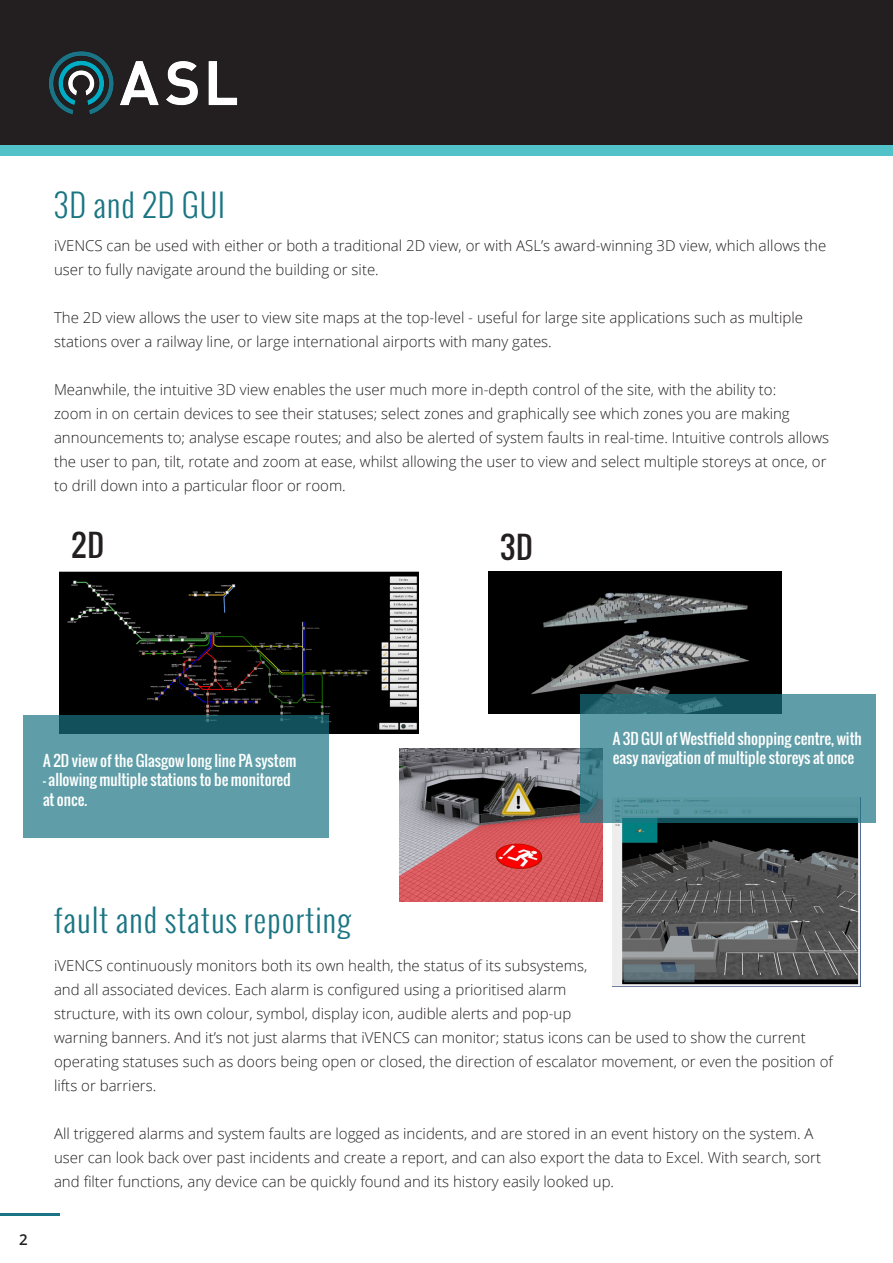
<style>
.page{position:relative;width:893px;height:1263px;background:#fff}
.page>*{position:absolute;margin:0;border:0;box-sizing:border-box;transform-origin:0 0}
.t1{font:300 31.5px "Oswald";letter-spacing:.03em;color:#1a7583}
.t2{font:30px "Oswald";color:#231f20}
.t3{font:300 15px/24px "Open Sans";color:#231f20}
.t4{font:15px/19.5px "Oswald";color:#fff}
.t5{font:600 15px "Open Sans";color:#231f20}
</style>
<div class="page">
<div style="left:0;top:0;width:880px;height:146px;background:#231f20"></div>
<div style="left:880px;top:0;width:13px;height:146px;background:#231f20"></div>
<div style="left:0;top:146px;width:893px;height:10px;background:#51c3c8"></div>
<img style="left:60px;top:572px;width:358px;height:161px">
<img style="left:400px;top:749px;width:203px;height:152px">
<img style="left:489px;top:571px;width:292px;height:143px">
<img style="left:613px;top:822px;width:247px;height:164px">
<svg style="left:23px;top:715px;width:306px;height:123px;fill:#5f9ea8"></svg>
<svg style="left:580px;top:694px;width:295px;height:128px;fill:#5f9ea8"></svg>
<hr style="left:0;top:1213px;width:60px;height:3px;background:#1a7485">
<img style="left:25px;top:39px;width:245px;height:90px">
<p class="t1" style="left:54px;top:183px;width:173px">3D and 2D GUI</p>
<p class="t3" style="left:54px;top:234px;width:774px">iVENCS can be used with either or both a traditional 2D view, or with ASL’s award-winning 3D view, which allows the user to fully navigate around the building or site.</p>
<p class="t3" style="left:54px;top:306px;width:751px">The 2D view allows the user to view site maps at the top-level - useful for large site applications such as multiple stations over a railway line, or large international airports with many gates.</p>
<p class="t3" style="left:54px;top:378px;width:777px">Meanwhile, the intuitive 3D view enables the user much more in-depth control of the site, with the ability to:<br>zoom in on certain devices to see their statuses; select zones and graphically see which zones you are making announcements to; analyse escape routes; and also be alerted of system faults in real-time. Intuitive controls allows the user to pan, tilt, rotate and zoom at ease, whilst allowing the user to view and select multiple storeys at once, or to drill down into a particular floor or room.</p>
<p class="t2" style="left:72px;top:523px;width:34px">2D</p>
<p class="t2" style="left:500px;top:524px;width:34px">3D</p>
<p class="t4" style="left:43px;top:750px;width:255px">A 2D view of the Glasgow long line PA system</p>
<p class="t4" style="left:43px;top:770px;width:249px">- allowing multiple stations to be monitored at once.</p>
<p class="t4" style="left:613px;top:729px;width:250px">A 3D GUI of Westfield shopping centre, with easy navigation of multiple storeys at once</p>
<p class="t5" style="left:19px;top:1229px;width:10px">2</p>
<p class="t1" style="left:54px;top:898px;width:299px">fault and status reporting</p>
<p class="t3" style="left:54px;top:953px;width:780px">iVENCS continuously monitors both its own health, the status of its subsystems,<br>and all associated devices. Each alarm is configured using a prioritised alarm<br>structure, with its own colour, symbol, display icon, audible alerts and pop-up<br>warning banners. And it’s not just alarms that iVENCS can monitor; status icons can be used to show the current operating statuses such as doors being open or closed, the direction of escalator movement, or even the position of lifts or barriers.</p>
<p class="t3" style="left:54px;top:1121px;width:768px">All triggered alarms and system faults are logged as incidents, and are stored in an event history on the system. A user can look back over past incidents and create a report, and can also export the data to Excel. With search, sort and filter functions, any device can be quickly found and its history easily looked up.</p>
</div>
